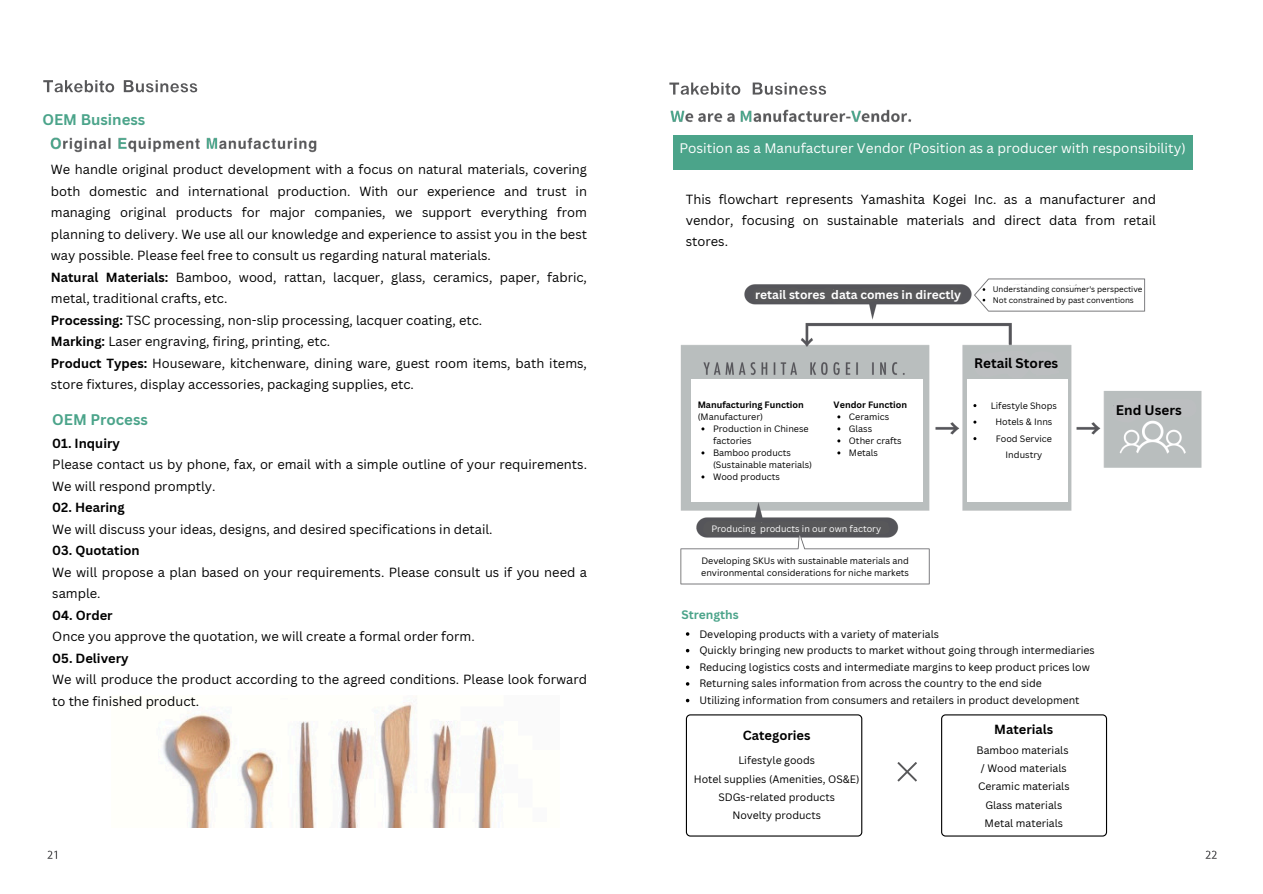
<style>
.page{position:relative;width:1263px;height:894px;background:#fff}
.page>*{position:absolute;margin:0;border:0;box-sizing:border-box;transform-origin:0 0}
.t1{font:700 15px "Canva Sans";color:#4ba48a}
.t2{font:13.5px "Canva Sans";color:#fff}
.t3{font:700 13.5px "Canva Sans";color:#000}
.t4{font:12.9px/21.5px "Canva Sans";color:#000}
.t5{font:700 12.9px "Canva Sans";color:#000}
.t6{font:700 12px "Canva Sans";color:#fff}
.t7{font:700 12px "Canva Sans";color:#4ba48a}
.t8{font:10.5px/18.5px "Canva Sans";color:#000;text-align:center}
.t9{font:9px/12px "Canva Sans";color:#000}
.t10{font:700 9px/12px "Canva Sans";color:#000}
.t11{font:9px "Canva Sans";color:#fff}
.t12{font:7.95px "Canva Sans";color:#000}
.s1{font-weight:700}
.s2{font-weight:400}
</style>
<div class="page">
<svg style="left:48px;top:850px;width:9px;height:8px"></svg>
<svg style="left:43px;top:80px;width:71px;height:12px"></svg>
<svg style="left:124px;top:80px;width:73px;height:12px"></svg>
<svg style="left:1206px;top:850px;width:11px;height:8px"></svg>
<img style="left:163px;top:703px;width:335px;height:124px">
<img style="left:50px;top:137px;width:267px;height:16px">
<svg style="left:669px;top:82px;width:71px;height:13px"></svg>
<svg style="left:753px;top:82px;width:73px;height:13px"></svg>
<svg style="left:897px;top:762px;width:20px;height:19px"></svg>
<img style="left:670px;top:109px;width:242px;height:14px">
<img style="left:680px;top:278px;width:522px;height:307px">
<div style="left:673px;top:135px;width:519px;height:35px;background:#4ba48a"></div>
<div style="left:691px;top:380px;width:231px;height:122px;background:#fff"></div>
<div style="left:967px;top:380px;width:100px;height:122px;background:#fff"></div>
<div style="left:974px;top:350px;width:85px;height:28px;background:#bcbec0"></div>
<div style="left:1111px;top:397px;width:85px;height:25px;background:#bcbec0"></div>
<div style="left:753px;top:286px;width:209px;height:18px;background:#58585a"></div>
<svg style="left:983px;top:281px;width:151px;height:27px"></svg>
<div style="left:707px;top:520px;width:182px;height:16px;background:#58585a"></div>
<svg style="left:688px;top:552px;width:223px;height:29px"></svg>
<svg style="left:686px;top:714px;width:176px;height:122px"></svg>
<svg style="left:941px;top:714px;width:166px;height:122px"></svg>
<p class="t1" style="left:42px;top:109px;width:104px">OEM Business</p>
<p class="t4" style="left:51px;top:158px;width:538px">We handle original product development with a focus on natural materials, covering both domestic and international production. With our experience and trust in managing original products for major companies, we support everything from planning to delivery. We use all our knowledge and experience to assist you in the best way possible. Please feel free to consult us regarding natural materials.<br><span class="s1">Natural Materials:</span> Bamboo, wood, rattan, lacquer, glass, ceramics, paper, fabric, metal, traditional crafts, etc.<br><span class="s1">Processing:</span> TSC processing, non-slip processing, lacquer coating, etc.<br><span class="s1">Marking:</span> Laser engraving, firing, printing, etc.<br><span class="s1">Product Types:</span> Houseware, kitchenware, dining ware, guest room items, bath items, store fixtures, display accessories, packaging supplies, etc.</p>
<h2 class="t1" style="left:52px;top:409px;width:97px">OEM Process</h2>
<h2 class="t4" style="left:52px;top:431px;width:536px"><span class="s1">01. Inquiry<br></span>Please contact us by phone, fax, or email with a simple outline of your requirements.<br>We will respond promptly.</h2>
<h2 class="t4" style="left:52px;top:496px;width:442px"><span class="s1">02. Hearing<br></span>We will discuss your ideas, designs, and desired specifications in detail.</h2>
<h2 class="t4" style="left:52px;top:539px;width:536px"><span class="s1">03. Quotation<br></span>We will propose a plan based on your requirements. Please consult us if you need a sample.</h2>
<h2 class="t4" style="left:52px;top:603px;width:424px"><span class="s1">04. Order<br></span>Once you approve the quotation, we will create a formal order form.</h2>
<h2 class="t4" style="left:52px;top:646px;width:536px"><span class="s1">05. Delivery<br></span>We will produce the product according to the agreed conditions. Please look forward to the finished product.</h2>
<h4 class="t2" style="left:679px;top:139px;width:508px">Position as a Manufacturer Vendor (Position as a producer with responsibility)</h4>
<h5 class="t4" style="left:686px;top:188px;width:472px;line-height:21px;text-align:justify">This flowchart represents Yamashita Kogei Inc. as a manufacturer and vendor, focusing on sustainable materials and direct data from retail stores.</h5>
<p class="t6" style="left:755px;top:286px;width:207px">retail stores data comes in directly</p>
<p class="t12" style="left:993px;top:283px;width:151px">Understanding consumer's perspective</p>
<p class="t12" style="left:993px;top:294px;width:143px">Not constrained by past conventions</p>
<p class="t10" style="left:698px;top:398px;width:107px">Manufacturing Function <span class="s2">(Manufacturer)</span></p>
<h3 class="t9" style="left:713px;top:422px;width:97px">Production in Chinese factories</h3>
<p class="t9" style="left:713px;top:446px;width:101px">Bamboo products (Sustainable materials)</p>
<p class="t9" style="left:713px;top:470px;width:69px">Wood products</p>
<p class="t10" style="left:834px;top:398px;width:75px">Vendor Function</p>
<p class="t9" style="left:849px;top:410px;width:42px">Ceramics</p>
<p class="t9" style="left:849px;top:422px;width:25px">Glass</p>
<p class="t9" style="left:849px;top:434px;width:54px">Other crafts</p>
<h6 class="t9" style="left:849px;top:446px;width:31px">Metals</h6>
<p class="t3" style="left:974px;top:353px;width:86px">Retail Stores</p>
<p class="t9" style="left:991px;top:399px;width:68px">Lifestyle Shops</p>
<p class="t9" style="left:995px;top:415px;width:59px">Hotels &amp; Inns</p>
<p class="t9" style="left:996px;top:430px;width:58px;line-height:16.5px;text-align:center">Food Service<br>Industry</p>
<h1 class="t11" style="left:711px;top:522px;width:171px">Producing products in our own factory</h1>
<p class="t9" style="left:701px;top:553px;width:209px">Developing SKUs with sustainable materials and environmental considerations for niche markets</p>
<p class="t7" style="left:681px;top:606px;width:59px">Strengths</p>
<h3 class="t8" style="left:699px;top:624px;width:241px">Developing products with a variety of materials</h3>
<p class="t8" style="left:699px;top:640px;width:397px">Quickly bringing new products to market without going through intermediaries</p>
<p class="t8" style="left:699px;top:657px;width:392px">Reducing logistics costs and intermediate margins to keep product prices low</p>
<p class="t8" style="left:699px;top:674px;width:344px">Returning sales information from across the country to the end side</p>
<p class="t8" style="left:699px;top:690px;width:382px">Utilizing information from consumers and retailers in product development</p>
<p class="t5" style="left:743px;top:725px;width:69px">Categories</p>
<p class="t8" style="left:694px;top:750px;width:167px">Lifestyle goods<br>Hotel supplies (Amenities, OS&amp;E)<br>SDGs-related products<br>Novelty products</p>
<h5 class="t5" style="left:994px;top:719px;width:61px">Materials</h5>
<h5 class="t8" style="left:976px;top:740px;width:95px">Bamboo materials / Wood materials<br>Ceramic materials<br>Glass materials<br>Metal materials</h5>
<h1 class="t3" style="left:1116px;top:400px;width:67px">End Users</h1>
</div>
